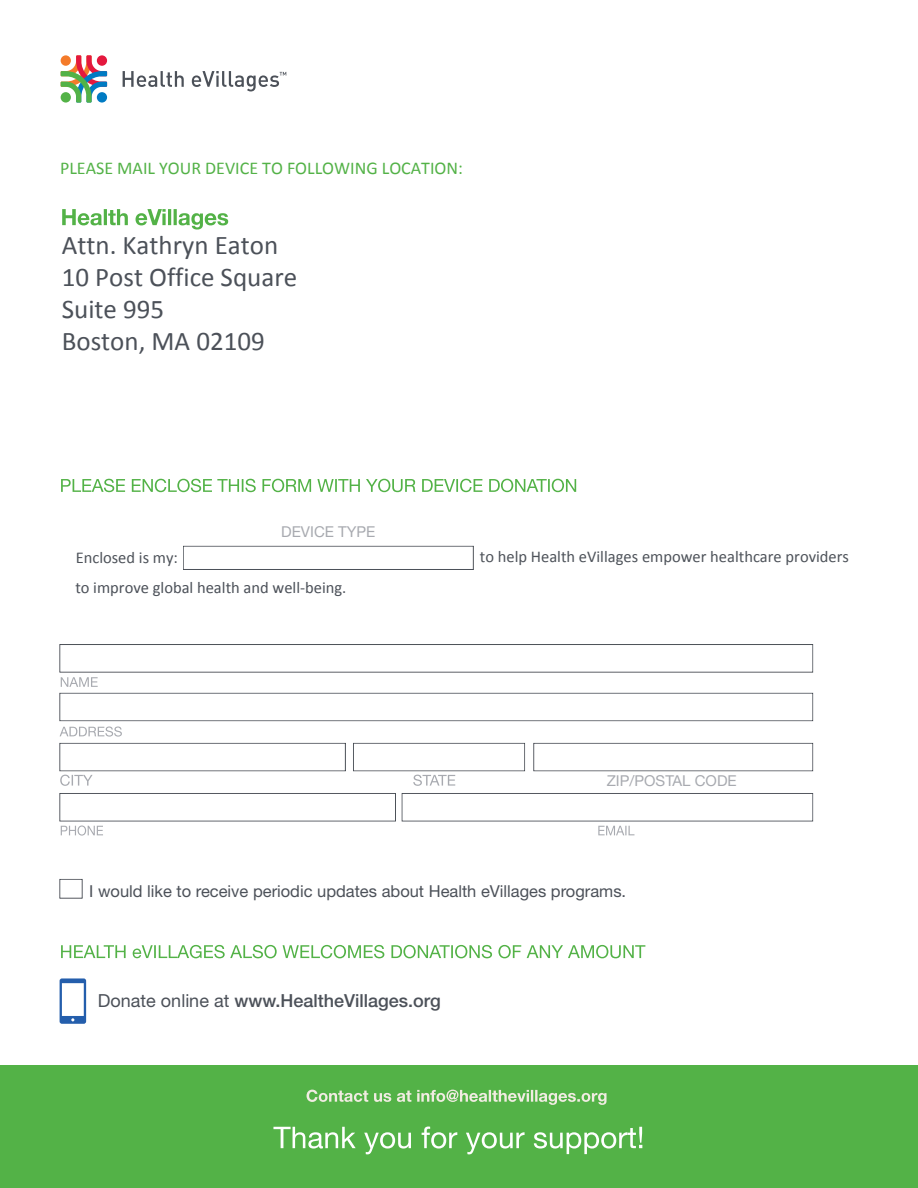
<style>
.page{position:relative;width:918px;height:1188px;background:#fff}
.page>*{position:absolute;margin:0;border:0;box-sizing:border-box;transform-origin:0 0}
.t1{font:27px/31.8px "Calibri";color:#4c5159}
.t2{font:18px "Calibri";color:#53b247}
.t3{font:500 18px "Helvetica Neue LT Std";color:#4c5159}
.t4{font:16.5px "Helvetica Neue LT Std";color:#4c5159}
.t5{font:16.5px "Calibri";color:#4e535a}
.t6{font:16.5px "Calibri";color:#4c5159}
.B1{font:15px "Helvetica Neue LT Std";color:#a8aab0}
.s1{font-weight:400}
</style>
<div class="page">
<svg style="left:60px;top:775px;width:395px;height:11px"></svg>
<div style="left:183px;top:544px;width:291px;height:28px;background:#231f20;opacity:.2"></div>
<div style="left:0;top:1066px;width:918px;height:122px;background:#53b247"></div>
<svg style="left:61px;top:479px;width:515px;height:13px"></svg>
<svg style="left:273px;top:1127px;width:369px;height:27px"></svg>
<svg style="left:307px;top:1090px;width:300px;height:15px"></svg>
<svg style="left:61px;top:945px;width:584px;height:13px"></svg>
<svg style="left:61px;top:826px;width:573px;height:10px"></svg>
<svg style="left:60px;top:727px;width:62px;height:10px"></svg>
<svg style="left:61px;top:677px;width:37px;height:10px"></svg>
<div style="left:59px;top:643px;width:755px;height:31px;background:#231f20;opacity:.2"></div>
<div style="left:59px;top:691px;width:755px;height:32px;background:#231f20;opacity:.2"></div>
<div style="left:59px;top:742px;width:287px;height:31px;background:#231f20;opacity:.2"></div>
<div style="left:353px;top:742px;width:174px;height:31px;background:#231f20;opacity:.2"></div>
<div style="left:533px;top:742px;width:282px;height:31px;background:#231f20;opacity:.2"></div>
<div style="left:59px;top:792px;width:338px;height:31px;background:#231f20;opacity:.2"></div>
<div style="left:402px;top:792px;width:412px;height:31px;background:#231f20;opacity:.2"></div>
<div style="left:59px;top:878px;width:26px;height:22px;background:#231f20;opacity:.2"></div>
<svg style="left:62px;top:209px;width:166px;height:21px"></svg>
<svg style="left:60px;top:978px;width:26px;height:46px"></svg>
<svg style="left:61px;top:55px;width:46px;height:48px"></svg>
<svg style="left:123px;top:71px;width:61px;height:16px"></svg>
<svg style="left:192px;top:71px;width:94px;height:20px"></svg>
<p class="t2" style="left:60px;top:156px;width:404px">PLEASE MAIL YOUR DEVICE TO FOLLOWING LOCATION:</p>
<p class="t1" style="left:62px;top:230px;width:237px">Attn. Kathryn Eaton<br>10 Post Office Square<br>Suite 995<br>Boston, MA 02109</p>
<p class="B1" style="left:281px;top:523px;width:96px">DEVICE TYPE</p>
<p class="t5" style="left:76px;top:547px;width:104px">Enclosed is my:</p>
<p class="t6" style="left:75px;top:577px;width:273px">to improve global health and well-being.</p>
<p class="t5" style="left:480px;top:546px;width:371px">to help Health eVillages empower healthcare providers</p>
<p class="B1" style="left:607px;top:771px;width:132px">ZIP/POSTAL CODE</p>
<p class="t4" style="left:89px;top:881px;width:538px">I would like to receive periodic updates about Health eVillages programs.</p>
<p class="t3" style="left:98px;top:990px;width:344px"><span class="s1">Donate online at</span> www.HealtheVillages.org</p>
</div>
